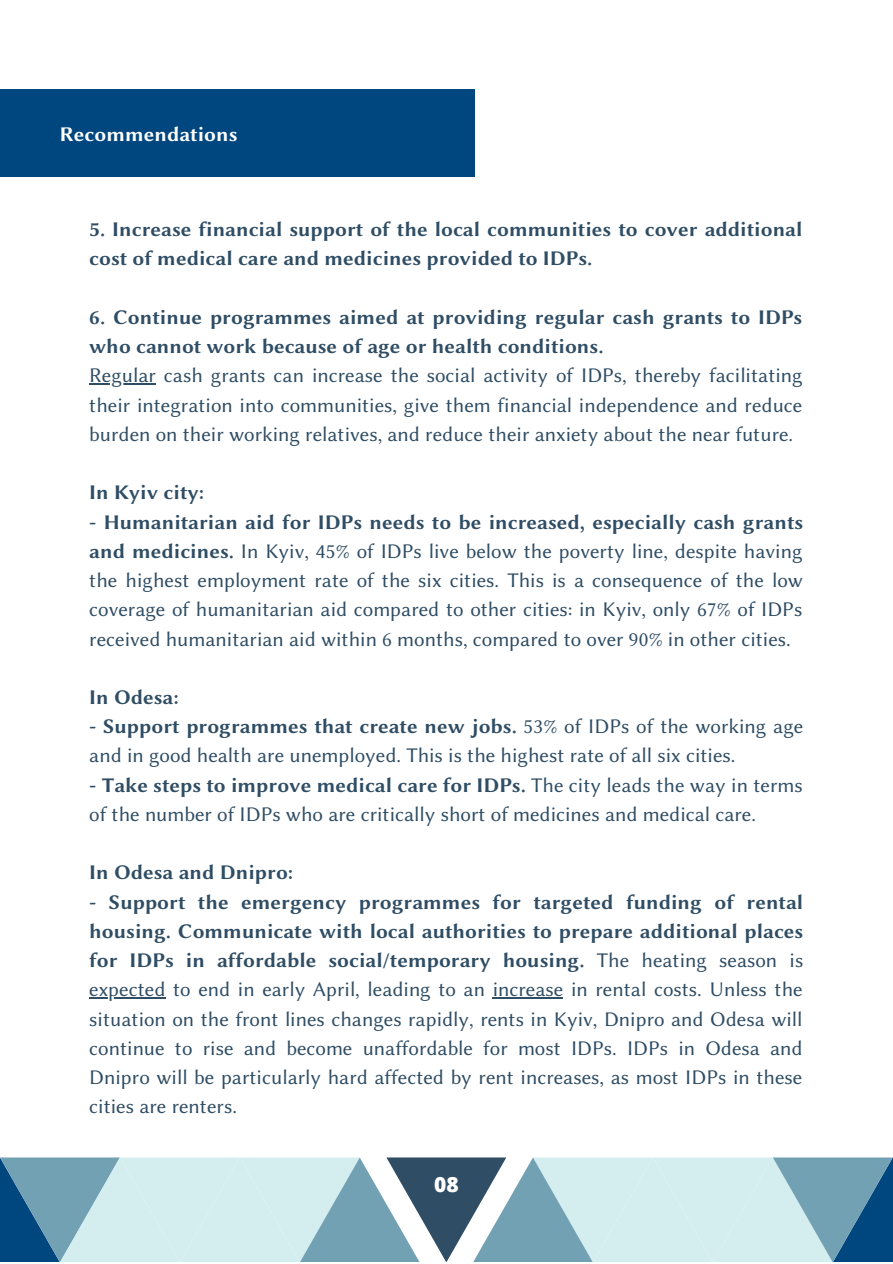
<style>
.page{position:relative;width:893px;height:1264px;background:#fff}
.page>*{position:absolute;margin:0;border:0;box-sizing:border-box;transform-origin:0 0}
.t1{font:21px/29.2px "Lin Biolinum O";color:#2f4d64;text-align:justify}
.t2{font:21px/29.2px "Lin Biolinum OB";color:#2f4d64}
.t3{font:21px "Lin Biolinum OB";color:#fff}
.t4{font:800 21px "Open Sans";color:#fff}
.s1{font-family:"Lin Biolinum OB"}
.s2{font-family:"Lin Biolinum O"}
</style>
<div class="page">
<div style="left:0;top:89px;width:475px;height:88px;background:#004780"></div>
<svg style="left:0;top:1157px;width:892px;height:105px;background:#a3c4d0"></svg>
<hr style="left:89px;top:383px;width:67px;height:1px;background:#2f4d64">
<hr style="left:89px;top:997px;width:76px;height:1px;background:#2f4d64">
<hr style="left:492px;top:997px;width:71px;height:1px;background:#2f4d64">
<p class="t3" style="left:59px;top:122px;width:179px">Recommendations</p>
<p class="t2" style="left:89px;top:215px;width:714px">5. Increase financial support of the local communities to cover additional cost of medical care and medicines provided to IDPs.</p>
<p class="t2" style="left:89px;top:302px;width:714px">6. Continue programmes aimed at providing regular cash grants to IDPs who cannot work because of age or health conditions.</p>
<p class="t1" style="left:89px;top:361px;width:715px">Regular cash grants can increase the social activity of IDPs, thereby facilitating their integration into communities, give them financial independence and reduce burden on their working relatives, and reduce their anxiety about the near future.</p>
<p class="t2" style="left:89px;top:478px;width:116px">In Kyiv city:</p>
<p class="t2" style="left:89px;top:507px;width:715px">- Humanitarian aid for IDPs needs to be increased, especially cash grants</p>
<p class="t1" style="left:89px;top:536px;width:715px"><span class="s1">and medicines.</span> In Kyiv, 45% of IDPs live below the poverty line, despite having the highest employment rate of the six cities. This is a consequence of the low coverage of humanitarian aid compared to other cities: in Kyiv, only 67% of IDPs received humanitarian aid within 6 months, compared to over 90% in other cities.</p>
<p class="t2" style="left:89px;top:682px;width:91px">In Odesa:</p>
<p class="t2" style="left:89px;top:711px;width:715px">- Support programmes that create new jobs. <span class="s2">53% of IDPs of the working age</span></p>
<p class="t1" style="left:89px;top:741px;width:647px">and in good health are unemployed. This is the highest rate of all six cities.</p>
<p class="t2" style="left:89px;top:770px;width:715px">- Take steps to improve medical care for IDPs. <span class="s2">The city leads the way in terms</span></p>
<p class="t1" style="left:89px;top:799px;width:668px">of the number of IDPs who are critically short of medicines and medical care.</p>
<p class="t2" style="left:89px;top:858px;width:205px">In Odesa and Dnipro:</p>
<p class="t2" style="left:89px;top:887px;width:715px;text-align:justify">- Support the emergency programmes for targeted funding of rental housing. Communicate with local authorities to prepare additional places for IDPs in affordable social/temporary housing. <span class="s2">The heating season is</span></p>
<p class="t1" style="left:89px;top:974px;width:715px">expected to end in early April, leading to an increase in rental costs. Unless the situation on the front lines changes rapidly, rents in Kyiv, Dnipro and Odesa will continue to rise and become unaffordable for most IDPs. IDPs in Odesa and Dnipro will be particularly hard affected by rent increases, as most IDPs in these cities are renters.</p>
<p class="t4" style="left:434px;top:1169px;width:26px">08</p>
</div>
